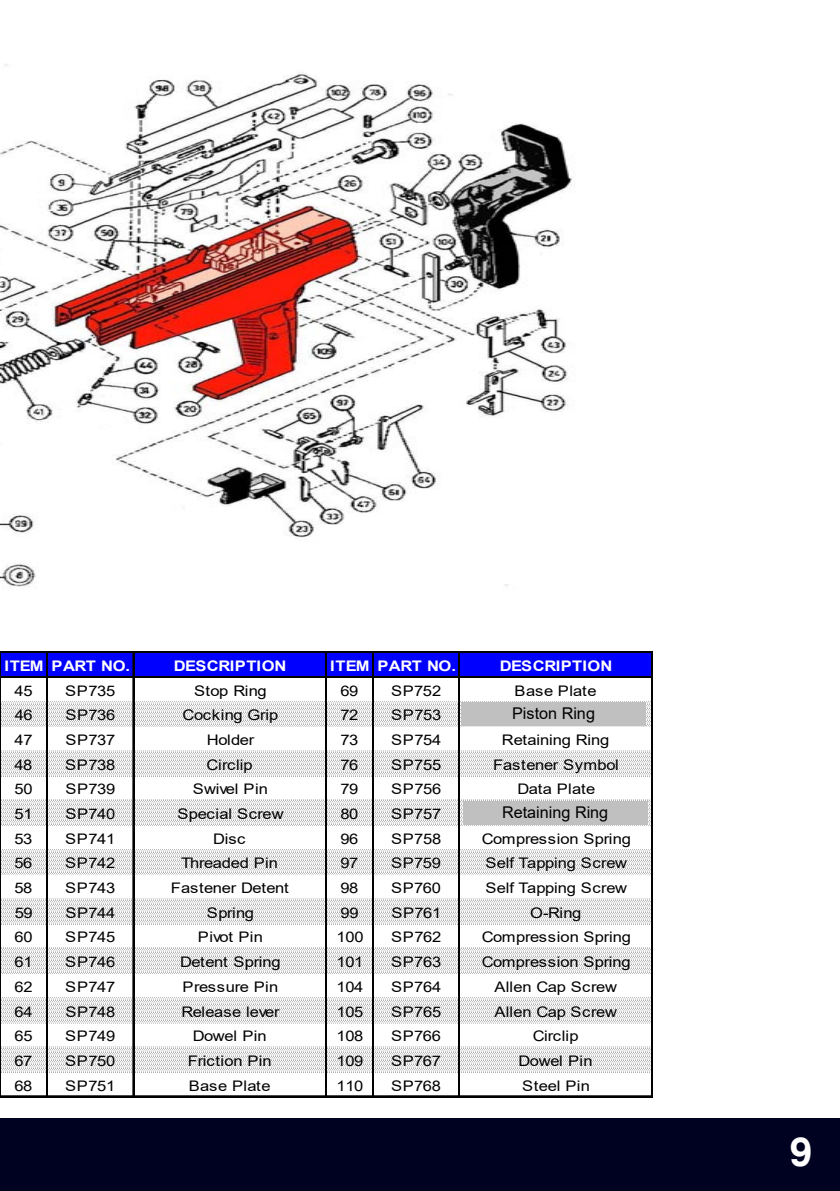
<style>
.page{position:relative;width:840px;height:1191px;background:#fff}
.page>*{position:absolute;margin:0;border:0;box-sizing:border-box;transform-origin:0 0}
.t1{font:700 40px "Helvetica";color:#fff}
.t2{font:16.2px "Arial";color:#000}
.t3{font:14.6px "Arial";letter-spacing:-.01em;color:#000;scale:1.13 1}
.t4{font:700 14.6px "Arial";letter-spacing:-.03em;color:#fff;scale:1.13 1}
.t5{font:700 14.6px "Arial";letter-spacing:-.005em;color:#fff;scale:1.13 1}
.t6{font:14.6px "Arial";letter-spacing:.04em;color:#000;scale:1.13 1}
.t7{font:14.6px "Arial";letter-spacing:.025em;color:#000;scale:1.13 1}
.t8{font:14.6px "Arial";letter-spacing:.01em;color:#000;scale:1.13 1}
.t9{font:14.6px "Arial";letter-spacing:.02em;color:#000;scale:1.13 1}
</style>
<div class="page">
<div style="left:0;top:1118px;width:839px;height:73px;background:#000221"></div>
<img style="left:0;top:64px;width:573px;height:523px">
<div style="left:0;top:653px;width:652px;height:24px;background:#00f"></div>
<svg style="left:1px;top:701px;width:649px;height:26px"></svg>
<div style="left:0;top:750px;width:652px;height:26px;background:linear-gradient(to right,#f3f3f3,#f8f8f8)"></div>
<svg style="left:1px;top:800px;width:649px;height:25px"></svg>
<svg style="left:1px;top:849px;width:649px;height:26px"></svg>
<div style="left:0;top:898px;width:652px;height:26px;background:linear-gradient(to right,#f3f3f3,#f8f8f8)"></div>
<div style="left:0;top:948px;width:652px;height:25px;background:linear-gradient(to right,#f3f3f3,#f7f7f7)"></div>
<svg style="left:1px;top:997px;width:649px;height:26px"></svg>
<div style="left:0;top:1046px;width:652px;height:26px;background:linear-gradient(to right,#f3f3f3,#f8f8f8)"></div>
<hr style="left:0;top:652px;width:652px;height:1px;background:#000">
<hr style="left:0;top:676px;width:652px;height:1px;background:#000">
<hr style="left:0;top:653px;width:1px;height:444px;background:#000">
<hr style="left:46px;top:653px;width:2px;height:444px;background:#000">
<hr style="left:133px;top:653px;width:1px;height:444px;background:#000">
<hr style="left:325px;top:653px;width:1px;height:444px;background:#000">
<hr style="left:372px;top:653px;width:1px;height:444px;background:#000">
<hr style="left:458px;top:653px;width:2px;height:444px;background:#000">
<hr style="left:0;top:1095px;width:652px;height:1px;background:#000">
<hr style="left:0;top:1096px;width:652px;height:1px;background:#000">
<hr style="left:650px;top:653px;width:2px;height:444px;background:#000">
<div style="left:463px;top:801px;width:184px;height:23px;background:#c0c0c0"></div>
<div style="left:461px;top:702px;width:185px;height:24px;background:#c0c0c0"></div>
<p class="t4" style="left:4px;top:655px;width:113px">ITEM PART NO.</p>
<p class="t5" style="left:174px;top:655px;width:101px">DESCRIPTION</p>
<p class="t4" style="left:330px;top:655px;width:113px">ITEM PART NO.</p>
<p class="t5" style="left:499px;top:655px;width:101px">DESCRIPTION</p>
<p class="t3" style="left:15px;top:680px;width:17px">45</p>
<p class="t3" style="left:65px;top:680px;width:46px">SP735</p>
<p class="t3" style="left:194px;top:680px;width:66px">Stop Ring</p>
<p class="t3" style="left:340px;top:680px;width:17px">69</p>
<p class="t3" style="left:391px;top:680px;width:46px">SP752</p>
<p class="t6" style="left:514px;top:680px;width:74px">Base Plate</p>
<p class="t3" style="left:15px;top:705px;width:17px">46</p>
<p class="t3" style="left:65px;top:705px;width:46px">SP736</p>
<p class="t3" style="left:182px;top:705px;width:86px">Cocking Grip</p>
<p class="t3" style="left:340px;top:705px;width:17px">72</p>
<p class="t3" style="left:391px;top:705px;width:46px">SP753</p>
<p class="t3" style="left:501px;top:705px;width:96px">Retaining Ring</p>
<p class="t3" style="left:15px;top:729px;width:17px">47</p>
<p class="t3" style="left:65px;top:729px;width:46px">SP737</p>
<p class="t3" style="left:206px;top:729px;width:44px">Holder</p>
<p class="t3" style="left:340px;top:729px;width:17px">73</p>
<p class="t3" style="left:391px;top:729px;width:46px">SP754</p>
<p class="t3" style="left:501px;top:729px;width:96px">Retaining Ring</p>
<p class="t3" style="left:15px;top:754px;width:17px">48</p>
<p class="t3" style="left:65px;top:754px;width:46px">SP738</p>
<p class="t3" style="left:206px;top:754px;width:42px">Circlip</p>
<p class="t3" style="left:340px;top:754px;width:17px">76</p>
<p class="t3" style="left:391px;top:754px;width:46px">SP755</p>
<p class="t3" style="left:493px;top:754px;width:113px">Fastener Symbol</p>
<p class="t3" style="left:15px;top:779px;width:17px">50</p>
<p class="t3" style="left:65px;top:779px;width:46px">SP739</p>
<p class="t3" style="left:193px;top:779px;width:68px">Swivel Pin</p>
<p class="t3" style="left:340px;top:779px;width:17px">79</p>
<p class="t3" style="left:391px;top:779px;width:46px">SP756</p>
<p class="t3" style="left:517px;top:779px;width:70px">Data Plate</p>
<p class="t3" style="left:15px;top:804px;width:17px">51</p>
<p class="t3" style="left:65px;top:804px;width:46px">SP740</p>
<p class="t3" style="left:177px;top:804px;width:95px">Special Screw</p>
<p class="t3" style="left:340px;top:804px;width:17px">80</p>
<p class="t3" style="left:391px;top:804px;width:46px">SP757</p>
<p class="t3" style="left:499px;top:804px;width:101px">Retaining Plate</p>
<p class="t3" style="left:15px;top:828px;width:17px">53</p>
<p class="t3" style="left:65px;top:828px;width:46px">SP741</p>
<p class="t3" style="left:213px;top:828px;width:30px">Disc</p>
<p class="t3" style="left:340px;top:828px;width:17px">96</p>
<p class="t3" style="left:391px;top:828px;width:46px">SP758</p>
<p class="t3" style="left:481px;top:828px;width:133px">Compression Spring</p>
<p class="t3" style="left:15px;top:853px;width:17px">56</p>
<p class="t3" style="left:65px;top:853px;width:46px">SP742</p>
<p class="t3" style="left:181px;top:853px;width:87px">Threaded Pin</p>
<p class="t3" style="left:340px;top:853px;width:17px">97</p>
<p class="t3" style="left:391px;top:853px;width:46px">SP759</p>
<p class="t3" style="left:485px;top:853px;width:127px">Self Tapping Screw</p>
<p class="t3" style="left:15px;top:878px;width:17px">58</p>
<p class="t3" style="left:65px;top:878px;width:46px">SP743</p>
<p class="t3" style="left:171px;top:878px;width:106px">Fastener Detent</p>
<p class="t3" style="left:340px;top:878px;width:17px">98</p>
<p class="t3" style="left:391px;top:878px;width:46px">SP760</p>
<p class="t3" style="left:485px;top:878px;width:127px">Self Tapping Screw</p>
<p class="t3" style="left:15px;top:902px;width:17px">59</p>
<p class="t3" style="left:65px;top:902px;width:46px">SP744</p>
<p class="t3" style="left:206px;top:902px;width:43px">Spring</p>
<p class="t3" style="left:340px;top:902px;width:17px">99</p>
<p class="t3" style="left:391px;top:902px;width:46px">SP761</p>
<p class="t3" style="left:530px;top:902px;width:47px">O-Ring</p>
<p class="t3" style="left:15px;top:927px;width:17px">60</p>
<p class="t3" style="left:65px;top:927px;width:46px">SP745</p>
<p class="t8" style="left:198px;top:927px;width:59px">Pivot Pin</p>
<p class="t3" style="left:336px;top:927px;width:25px">100</p>
<p class="t3" style="left:391px;top:927px;width:46px">SP762</p>
<p class="t3" style="left:481px;top:927px;width:133px">Compression Spring</p>
<p class="t3" style="left:15px;top:952px;width:17px">61</p>
<p class="t3" style="left:65px;top:952px;width:46px">SP746</p>
<p class="t3" style="left:180px;top:952px;width:91px">Detent Spring</p>
<p class="t3" style="left:336px;top:952px;width:25px">101</p>
<p class="t3" style="left:391px;top:952px;width:46px">SP763</p>
<p class="t3" style="left:481px;top:952px;width:133px">Compression Spring</p>
<p class="t3" style="left:15px;top:976px;width:17px">62</p>
<p class="t3" style="left:65px;top:976px;width:46px">SP747</p>
<p class="t3" style="left:182px;top:976px;width:86px">Pressure Pin</p>
<p class="t3" style="left:336px;top:976px;width:25px">104</p>
<p class="t3" style="left:391px;top:976px;width:46px">SP764</p>
<p class="t3" style="left:494px;top:976px;width:110px">Allen Cap Screw</p>
<p class="t3" style="left:15px;top:1001px;width:17px">64</p>
<p class="t3" style="left:65px;top:1001px;width:46px">SP748</p>
<p class="t3" style="left:181px;top:1001px;width:88px">Release lever</p>
<p class="t3" style="left:336px;top:1001px;width:25px">105</p>
<p class="t3" style="left:391px;top:1001px;width:46px">SP765</p>
<p class="t3" style="left:494px;top:1001px;width:110px">Allen Cap Screw</p>
<p class="t3" style="left:15px;top:1026px;width:17px">65</p>
<p class="t3" style="left:65px;top:1026px;width:46px">SP749</p>
<p class="t3" style="left:193px;top:1026px;width:67px">Dowel Pin</p>
<p class="t3" style="left:336px;top:1026px;width:25px">108</p>
<p class="t3" style="left:391px;top:1026px;width:46px">SP766</p>
<p class="t3" style="left:532px;top:1026px;width:42px">Circlip</p>
<p class="t3" style="left:15px;top:1050px;width:17px">67</p>
<p class="t3" style="left:65px;top:1050px;width:46px">SP750</p>
<p class="t3" style="left:187px;top:1050px;width:76px">Friction Pin</p>
<p class="t3" style="left:336px;top:1050px;width:25px">109</p>
<p class="t3" style="left:391px;top:1050px;width:46px">SP767</p>
<p class="t3" style="left:518px;top:1050px;width:67px">Dowel Pin</p>
<p class="t3" style="left:15px;top:1075px;width:17px">68</p>
<p class="t3" style="left:65px;top:1075px;width:46px">SP751</p>
<p class="t7" style="left:189px;top:1075px;width:74px">Base Plate</p>
<p class="t3" style="left:336px;top:1075px;width:25px">110</p>
<p class="t3" style="left:391px;top:1075px;width:46px">SP768</p>
<p class="t9" style="left:522px;top:1075px;width:62px">Steel Pin</p>
<p class="t2" style="left:512px;top:702px;width:84px">Piston Ring</p>
<p class="t2" style="left:502px;top:801px;width:108px">Retaining Ring</p>
<p class="t1" style="left:789px;top:1127px;width:24px">9</p>
</div>
